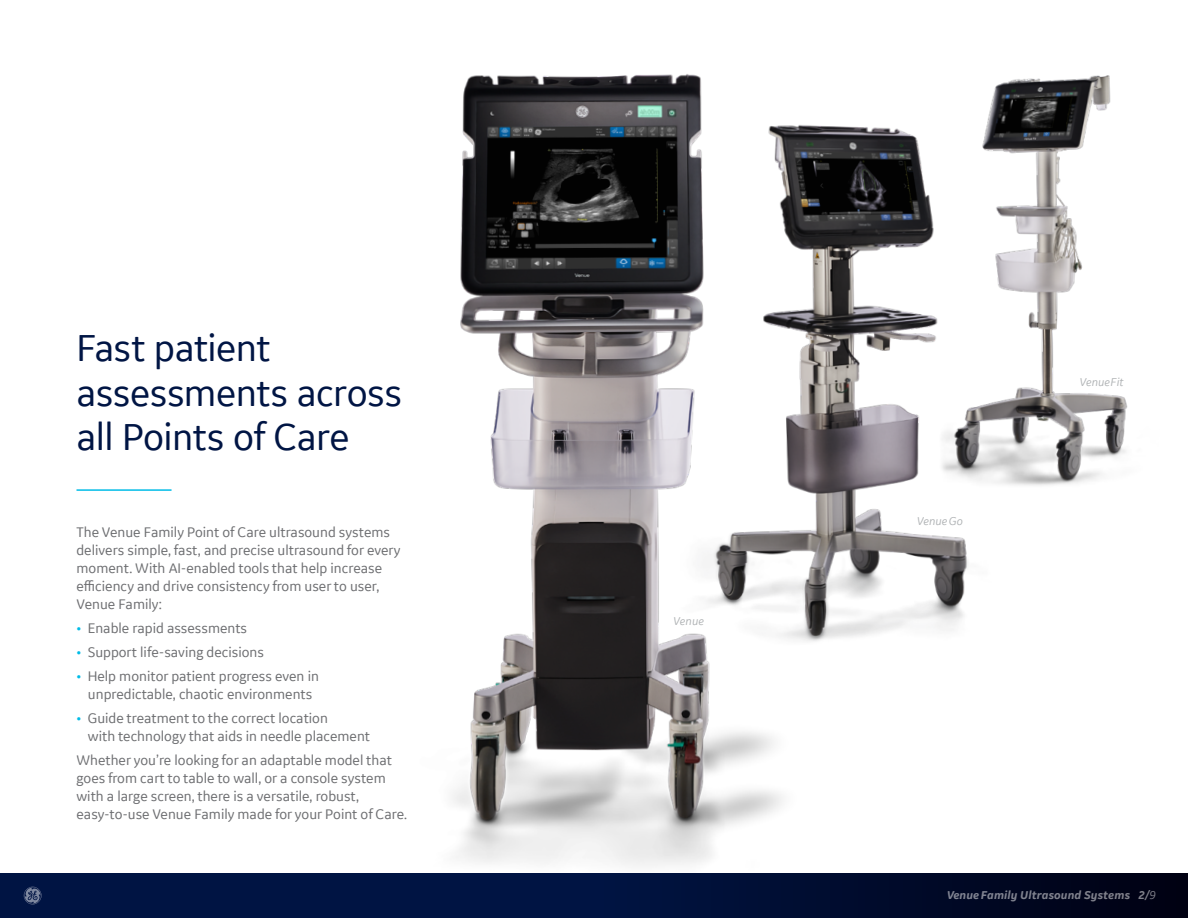
<style>
.page{position:relative;width:1188px;height:918px;background:#fff}
.page>*{position:absolute;margin:0;border:0;box-sizing:border-box;transform-origin:0 0}
.t1{font:40.5px/44.2px "GE Inspira Sans";letter-spacing:-.01em;color:#001544}
.t2{font:15px/18px "GE Inspira Sans";color:#6d6e71}
.t3{font:italic 700 12px "GE Inspira Sans";letter-spacing:.01em;color:#fff}
.t4{font:italic 12px "GE Inspira Sans";letter-spacing:.005em;color:#b1b4b6}
.s1{color:#00bce7}
.s2{font-weight:400}
</style>
<div class="page">
<hr style="left:76px;top:489px;width:96px;height:2px;background:#00bce7">
<img style="left:805px;top:125px;width:163px;height:516px">
<img style="left:918px;top:75px;width:210px;height:426px">
<img style="left:452px;top:74px;width:353px;height:792px">
<div style="left:0;top:873px;width:1188px;height:45px;background:linear-gradient(to right,#00194f,#00061e)"></div>
<svg style="left:24px;top:887px;width:18px;height:17px"></svg>
<h1 class="t1" style="left:76px;top:325px;width:327px">Fast patient assessments across all Points of Care</h1>
<p class="t2" style="left:76px;top:523px;width:326px">The Venue Family Point of Care ultrasound systems delivers simple, fast, and precise ultrasound for every moment. With AI-enabled tools that help increase efficiency and drive consistency from user to user, Venue Family:</p>
<p class="t2" style="left:76px;top:619px;width:172px"><span class="s1">•</span> Enable rapid assessments</p>
<p class="t2" style="left:76px;top:643px;width:189px"><span class="s1">•</span> Support life-saving decisions</p>
<p class="t2" style="left:76px;top:667px;width:244px;text-align:center"><span class="s1">•</span> Help monitor patient progress even in unpredictable, chaotic environments</p>
<p class="t2" style="left:88px;top:709px;width:284px;text-indent:-11px"><span class="s1">•</span> Guide treatment to the correct location<br>with technology that aids in needle placement</p>
<p class="t2" style="left:76px;top:751px;width:332px">Whether you’re looking for an adaptable model that goes from cart to table to wall, or a console system with a large screen, there is a versatile, robust, easy-to-use Venue Family made for your Point of Care.</p>
<p class="t4" style="left:673px;top:613px;width:32px">Venue</p>
<p class="t4" style="left:917px;top:514px;width:48px">Venue Go</p>
<p class="t4" style="left:1079px;top:374px;width:46px">VenueFit</p>
<p class="t3" style="left:946px;top:888px;width:211px">Venue Family Ultrasound Systems 2/<span class="s2">9</span></p>
</div>
